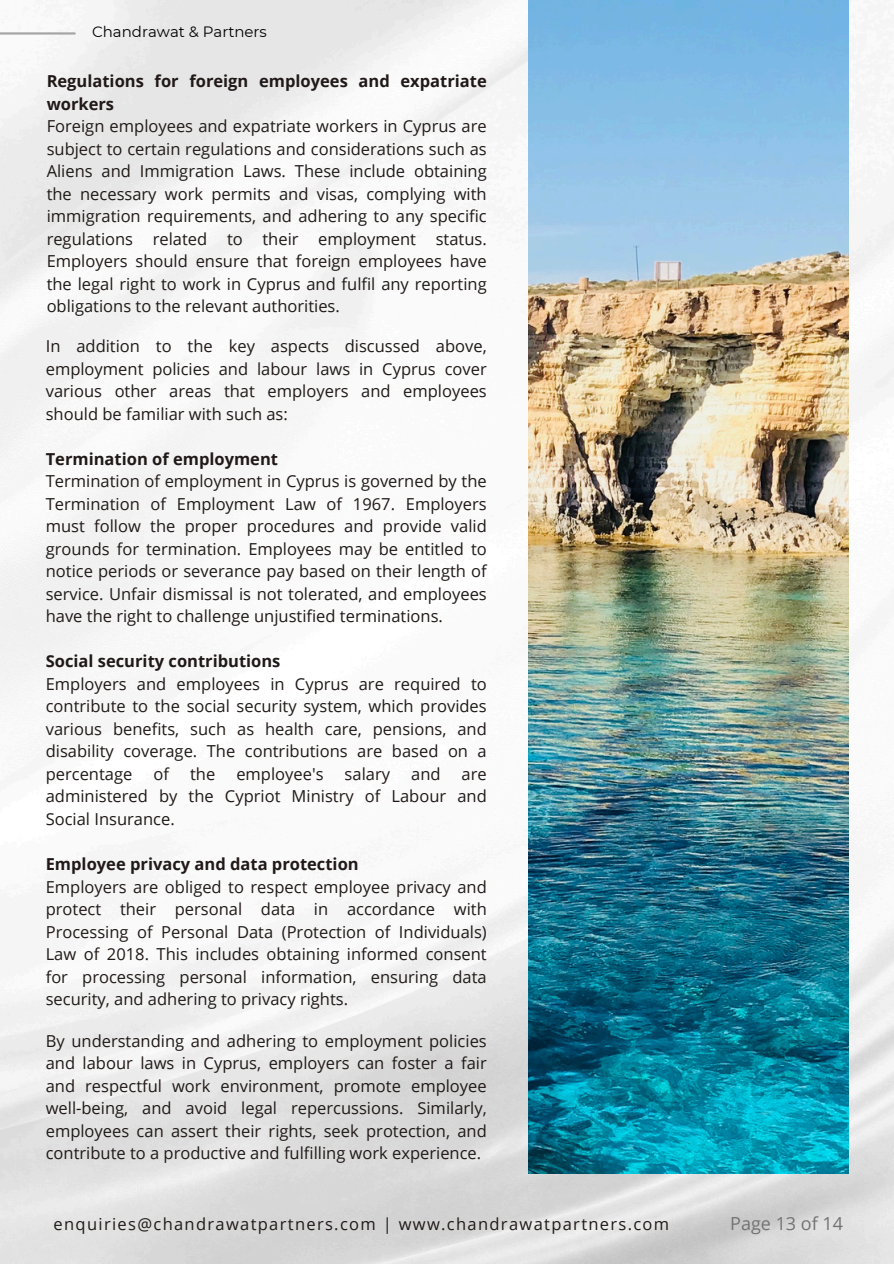
<style>
.page{position:relative;width:894px;height:1264px;background:#fff}
.page>*{position:absolute;margin:0;border:0;box-sizing:border-box;transform-origin:0 0}
.t1{font:18px "Open Sans";color:#737373}
.t2{font:16.5px/22.5px "Open Sans";color:#201917}
.t3{font:16.5px "Open Sans";letter-spacing:.08em;color:#201917}
.t4{font:15px "Montserrat";color:#000}
.s1{font-weight:700}
</style>
<div class="page">
<img style="left:0;top:0;width:893px;height:1263px">
<hr style="left:0;top:32px;width:75px;height:3px;background:#a6a6a6">
<img style="left:528px;top:0;width:320px;height:1173px">
<h1 class="t4" style="left:92px;top:23px;width:176px">Chandrawat &amp; Partners</h1>
<h1 class="t2" style="left:47px;top:69px;width:441px"><span class="s1">Regulations for foreign employees and expatriate workers<br></span>Foreign employees and expatriate workers in Cyprus are subject to certain regulations and considerations such as Aliens and Immigration Laws. These include obtaining the necessary work permits and visas, complying with immigration requirements, and adhering to any specific regulations related to their employment status.<br>Employers should ensure that foreign employees have the legal right to work in Cyprus and fulfil any reporting obligations to the relevant authorities.</h1>
<p class="t2" style="left:46px;top:334px;width:442px;text-align:justify">In addition to the key aspects discussed above, employment policies and labour laws in Cyprus cover various other areas that employers and employees should be familiar with such as:</p>
<p class="t2" style="left:46px;top:447px;width:442px"><span class="s1">Termination of employment<br></span>Termination of employment in Cyprus is governed by the Termination of Employment Law of 1967. Employers must follow the proper procedures and provide valid grounds for termination. Employees may be entitled to notice periods or severance pay based on their length of service. Unfair dismissal is not tolerated, and employees have the right to challenge unjustified terminations.</p>
<h1 class="t2" style="left:46px;top:649px;width:442px"><span class="s1">Social security contributions<br></span>Employers and employees in Cyprus are required to contribute to the social security system, which provides various benefits, such as health care, pensions, and disability coverage. The contributions are based on a percentage</h1>
<h1 class="t2" style="left:153px;top:762px;width:17px">of</h1>
<h1 class="t2" style="left:190px;top:762px;width:27px">the</h1>
<h1 class="t2" style="left:236px;top:762px;width:89px">employee's</h1>
<h1 class="t2" style="left:344px;top:762px;width:47px">salary</h1>
<h1 class="t2" style="left:411px;top:762px;width:31px">and</h1>
<h1 class="t2" style="left:46px;top:762px;width:442px;text-align:justify;text-indent:416px">are administered by the Cypriot Ministry of Labour and Social Insurance.</h1>
<h1 class="t2" style="left:46px;top:852px;width:442px"><span class="s1">Employee privacy and data protection<br></span>Employers are obliged to respect employee privacy and protect their personal data in accordance with Processing of Personal Data (Protection of Individuals)<br>Law of 2018. This includes obtaining informed consent for processing personal information, ensuring data security, and adhering to privacy rights.</h1>
<h1 class="t2" style="left:46px;top:1029px;width:442px;text-align:justify">By understanding and adhering to employment policies and labour laws in Cyprus, employers can foster a fair and respectful work environment, promote employee well-being, and avoid legal repercussions. Similarly, employees can assert their rights, seek protection, and contribute to a productive and fulfilling work experience.</h1>
<p class="t3" style="left:54px;top:1211px;width:617px">enquiries@chandrawatpartners.com | www.chandrawatpartners.com</p>
<h1 class="t1" style="left:730px;top:1210px;width:114px">Page 13 of 14</h1>
</div>
